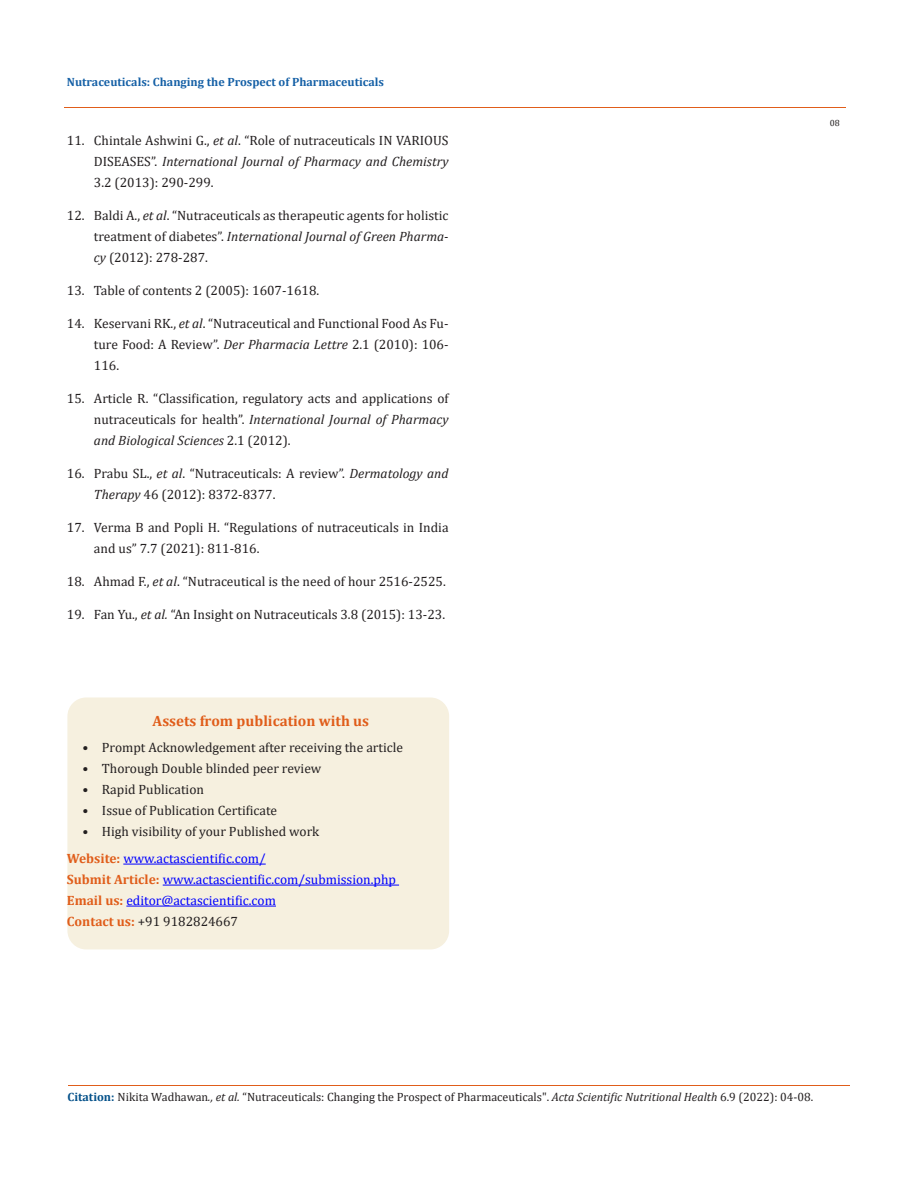
<style>
.page{position:relative;width:917px;height:1188px;background:#fff}
.page>*{position:absolute;margin:0;border:0;box-sizing:border-box;transform-origin:0 0}
.t1{font:700 15px "Cambria";color:#e05d1a}
.t2{font:13.5px/21px "Cambria";color:#231f20;text-align:justify}
.t3{font:13.5px "Cambria";color:#00f}
.t4{font:12px "Cambria";color:#231f20}
.t5{font:700 12px "Cambria";color:#1560a6}
.t6{font:9px "Cambria";color:#231f20}
.s1{font-style:italic}
.s2{font-weight:700;color:#e05d1a}
.s3{font-weight:700;color:#035089}
</style>
<div class="page">
<div style="left:68px;top:698px;width:380px;height:251px;background:#f6f0df;border-radius:18px"></div>
<div style="left:67px;top:698px;width:382px;height:251px;border:2px solid #f6f0df;border-radius:18px"></div>
<hr style="left:123px;top:864px;width:143px;height:1px;background:#00f">
<hr style="left:163px;top:885px;width:236px;height:1px;background:#00f">
<hr style="left:126px;top:906px;width:150px;height:1px;background:#00f">
<hr style="left:64px;top:108px;width:781px;height:1px;background:#e05d1a">
<hr style="left:68px;top:1085px;width:781px;height:1px;background:#e05d1a">
<p class="t5" style="left:67px;top:73px;width:319px">Nutraceuticals: Changing the Prospect of Pharmaceuticals</p>
<p class="t2" style="left:94px;top:130px;width:356px;text-indent:-27px">11. Chintale Ashwini G., <span class="s1">et al</span>. “Role of nutraceuticals IN VARIOUS DISEASES”. <span class="s1">International Journal of Pharmacy and Chemistry </span>3.2 (2013): 290-299.</p>
<p class="t2" style="left:94px;top:205px;width:356px;text-indent:-27px">12. Baldi A., <span class="s1">et al</span>. “Nutraceuticals as therapeutic agents for holistic treatment of diabetes”. <span class="s1">International Journal of Green Pharma&shy;cy</span> (2012): 278-287.</p>
<p class="t2" style="left:67px;top:280px;width:254px">13. Table of contents 2 (2005): 1607-1618.</p>
<p class="t2" style="left:94px;top:313px;width:356px;text-indent:-27px">14. Keservani RK., <span class="s1">et al</span>. “Nutraceutical and Functional Food As Fu&shy;ture Food: A Review”. <span class="s1">Der Pharmacia Lettre</span> 2.1 (2010): 106- 116.</p>
<p class="t2" style="left:94px;top:388px;width:356px;text-indent:-27px">15. Article R. “Classification, regulatory acts and applications of nutraceuticals for health”. <span class="s1">International Journal of Pharmacy and Biological Sciences</span> 2.1 (2012).</p>
<p class="t2" style="left:94px;top:463px;width:356px;text-indent:-27px">16. Prabu SL., <span class="s1">et al</span>. “Nutraceuticals: A review”. <span class="s1">Dermatology and<br>Therapy</span> 46 (2012): 8372-8377.</p>
<p class="t2" style="left:94px;top:517px;width:356px;text-indent:-27px">17. Verma B and Popli H. “Regulations of nutraceuticals in India and us” 7.7 (2021): 811-816.</p>
<p class="t2" style="left:67px;top:571px;width:380px">18. Ahmad F., <span class="s1">et al</span>. “Nutraceutical is the need of hour 2516-2525.</p>
<p class="t2" style="left:67px;top:604px;width:380px">19. Fan Yu., <span class="s1">et al.</span> “An Insight on Nutraceuticals 3.8 (2015): 13-23.</p>
<p class="t1" style="left:152px;top:711px;width:218px">Assets from publication with us</p>
<p class="t2" style="left:82px;top:737px;width:322px">• Prompt Acknowledgement after receiving the article</p>
<p class="t2" style="left:82px;top:758px;width:240px">• Thorough Double blinded peer review</p>
<p class="t2" style="left:82px;top:779px;width:123px">• Rapid Publication</p>
<p class="t2" style="left:82px;top:800px;width:196px">• Issue of Publication Certificate</p>
<p class="t2" style="left:82px;top:821px;width:238px">• High visibility of your Published work</p>
<p class="t3" style="left:67px;top:851px;width:200px"><span class="s2">Website:</span> www.actascientific.com/</p>
<p class="t3" style="left:67px;top:872px;width:330px"><span class="s2">Submit Article:</span> www.actascientific.com/submission.php</p>
<p class="t3" style="left:67px;top:893px;width:210px"><span class="s2">Email us:</span> editor@actascientific.com</p>
<p class="t2" style="left:67px;top:911px;width:173px"><span class="s2">Contact us:</span> +91 9182824667</p>
<p class="t6" style="left:829px;top:118px;width:11px">08</p>
<p class="t4" style="left:68px;top:1090px;width:747px"><span class="s3">Citation:</span> Nikita Wadhawan<span class="s1">., et al.</span> “Nutraceuticals: Changing the Prospect of Pharmaceuticals". <span class="s1">Acta Scientific Nutritional Health</span> 6.9 (2022): 04-08.</p>
</div>
